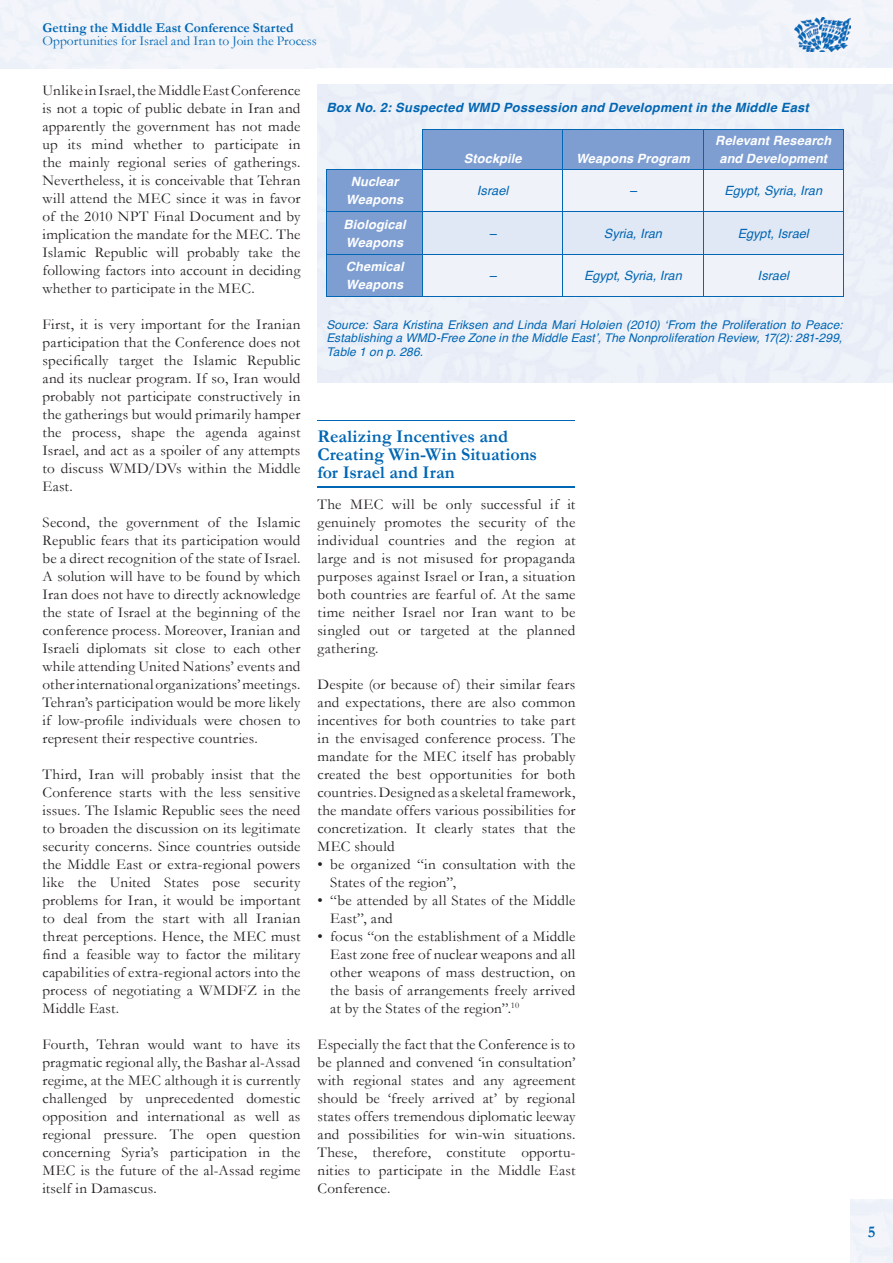
<style>
.page{position:relative;width:893px;height:1263px;background:#fff}
.page>*{position:absolute;margin:0;border:0;box-sizing:border-box;transform-origin:0 0}
.t1{font:700 18px/18px "Garamond";color:#0166b3}
.t2{font:700 16.5px "Garamond";color:#0166b3}
.t3{font:15px/18px "Garamond";letter-spacing:.015em;color:#231f20;text-align:justify}
.t4{font:13.5px "Garamond";color:#0166b3}
.t5{font:700 13.5px "Garamond";letter-spacing:.005em;color:#0166b3}
.t6{font:italic 700 12.75px/18px "Helvetica";letter-spacing:.01em;color:#fff;text-align:center}
.t7{font:italic 12.75px "Helvetica";color:#0166b3}
.t8{font:italic 700 12.75px "Helvetica";letter-spacing:.02em;color:#0166b3}
.t9{font:italic 12px/13.5px "Helvetica";letter-spacing:.01em;color:#0166b3;text-align:justify}
</style>
<div class="page">
<div style="left:315px;top:0;width:578px;height:68px;background:#f0f4f9"></div>
<img style="left:794px;top:17px;width:56px;height:34px">
<div style="left:474px;top:85px;width:419px;height:298px;background:#ebeff7"></div>
<div style="left:788px;top:234px;width:105px;height:149px;background:#ecf0f8"></div>
<hr style="left:317px;top:420px;width:258px;height:1px;background:#0166b3">
<hr style="left:317px;top:486px;width:258px;height:1px;background:#0166b3">
<hr style="left:317px;top:487px;width:258px;height:1px;background:#0166b3">
<svg style="left:327px;top:130px;width:516px;height:166px;background:#8aa7d6"></svg>
<div style="left:423px;top:170px;width:420px;height:126px;background:#eff2f9"></div>
<div style="left:423px;top:212px;width:420px;height:42px;background:#e1e8f5"></div>
<hr style="left:422px;top:130px;width:1px;height:39px;background:#0166b3">
<hr style="left:422px;top:129px;width:141px;height:1px;background:#0166b3">
<hr style="left:563px;top:129px;width:140px;height:1px;background:#0166b3">
<hr style="left:703px;top:129px;width:141px;height:1px;background:#0166b3">
<hr style="left:562px;top:130px;width:1px;height:39px;background:#0166b3">
<hr style="left:703px;top:130px;width:1px;height:39px;background:#0166b3">
<hr style="left:843px;top:130px;width:1px;height:39px;background:#0166b3">
<hr style="left:326px;top:170px;width:1px;height:41px;background:#0166b3">
<hr style="left:326px;top:169px;width:96px;height:1px;background:#0166b3">
<hr style="left:422px;top:170px;width:1px;height:41px;background:#0166b3">
<hr style="left:422px;top:169px;width:141px;height:1px;background:#0166b3">
<hr style="left:562px;top:170px;width:1px;height:41px;background:#0166b3">
<hr style="left:563px;top:169px;width:140px;height:1px;background:#0166b3">
<hr style="left:703px;top:170px;width:1px;height:41px;background:#0166b3">
<hr style="left:703px;top:169px;width:141px;height:1px;background:#0166b3">
<hr style="left:843px;top:170px;width:1px;height:41px;background:#0166b3">
<hr style="left:326px;top:212px;width:1px;height:42px;background:#0166b3">
<hr style="left:326px;top:211px;width:96px;height:1px;background:#0166b3">
<hr style="left:422px;top:212px;width:1px;height:42px;background:#0166b3">
<hr style="left:422px;top:211px;width:141px;height:1px;background:#0166b3">
<hr style="left:562px;top:212px;width:1px;height:42px;background:#0166b3">
<hr style="left:563px;top:211px;width:140px;height:1px;background:#0166b3">
<hr style="left:703px;top:212px;width:1px;height:42px;background:#0166b3">
<hr style="left:703px;top:211px;width:141px;height:1px;background:#0166b3">
<hr style="left:843px;top:212px;width:1px;height:42px;background:#0166b3">
<hr style="left:326px;top:255px;width:1px;height:41px;background:#0166b3">
<hr style="left:326px;top:254px;width:96px;height:1px;background:#0166b3">
<hr style="left:326px;top:296px;width:96px;height:1px;background:#0166b3">
<hr style="left:422px;top:255px;width:1px;height:41px;background:#0166b3">
<hr style="left:422px;top:254px;width:141px;height:1px;background:#0166b3">
<hr style="left:422px;top:296px;width:141px;height:1px;background:#0166b3">
<hr style="left:562px;top:255px;width:1px;height:41px;background:#0166b3">
<hr style="left:563px;top:254px;width:140px;height:1px;background:#0166b3">
<hr style="left:563px;top:296px;width:140px;height:1px;background:#0166b3">
<hr style="left:703px;top:255px;width:1px;height:41px;background:#0166b3">
<hr style="left:703px;top:254px;width:141px;height:1px;background:#0166b3">
<hr style="left:843px;top:255px;width:1px;height:41px;background:#0166b3">
<hr style="left:703px;top:296px;width:141px;height:1px;background:#0166b3">
<p class="t5" style="left:43px;top:19px;width:253px">Getting the Middle East Conference Started</p>
<p class="t4" style="left:43px;top:33px;width:276px">Opportunities for Israel and Iran to Join the Process</p>
<p class="t3" style="left:43px;top:81px;width:259px">Unlike in Israel, the Middle East Conference is not a topic of public debate in Iran and apparently the government has not made up its mind whether to participate in the mainly regional series of gatherings.<br>Nevertheless, it is conceivable that Tehran will attend the MEC since it was in favor of the 2010 NPT Final Document and by implication the mandate for the MEC. The Islamic Republic will probably take the following factors into account in deciding whether to participate in the MEC.</p>
<p class="t3" style="left:43px;top:315px;width:259px">First, it is very important for the Iranian participation that the Conference does not specifically target the Islamic Republic and its nuclear program. If so, Iran would probably not participate constructively in the gatherings but would primarily hamper the process, shape the agenda against Israel, and act as a spoiler of any attempts to discuss WMD/DVs within the Middle East.</p>
<p class="t3" style="left:43px;top:513px;width:259px">Second, the government of the Islamic Republic fears that its participation would be a direct recognition of the state of Israel.<br>A solution will have to be found by which Iran does not have to directly acknowledge the state of Israel at the beginning of the conference process. Moreover, Iranian and Israeli diplomats sit close to each other while attending United Nations’ events and other international organizations’ meetings.<br>Tehran’s participation would be more likely if low-profile individuals were chosen to represent their respective countries.</p>
<p class="t3" style="left:43px;top:765px;width:259px">Third, Iran will probably insist that the Conference starts with the less sensitive issues. The Islamic Republic sees the need to broaden the discussion on its legitimate security concerns. Since countries outside the Middle East or extra-regional powers like the United States pose security problems for Iran, it would be important to deal from the start with all Iranian threat perceptions. Hence, the MEC must find a feasible way to factor the military capabilities of extra-regional actors into the process of negotiating a WMDFZ in the Middle East.</p>
<p class="t3" style="left:43px;top:1035px;width:259px">Fourth, Tehran would want to have its pragmatic regional ally, the Bashar al-Assad regime, at the MEC although it is currently challenged by unprecedented domestic opposition and international as well as regional pressure. The open question concerning Syria’s participation in the MEC is the future of the al-Assad regime itself in Damascus.</p>
<p class="t8" style="left:326px;top:97px;width:484px">Box No. 2: Suspected WMD Possession and Development in the Middle East</p>
<p class="t6" style="left:464px;top:150px;width:59px">Stockpile</p>
<p class="t6" style="left:576px;top:150px;width:115px">Weapons Program</p>
<p class="t6" style="left:715px;top:132px;width:118px">Relevant Research and Development</p>
<p class="t6" style="left:346px;top:173px;width:59px">Nuclear<br>Weapons</p>
<p class="t7" style="left:477px;top:181px;width:33px">Israel</p>
<p class="t7" style="left:629px;top:181px;width:9px">–</p>
<p class="t7" style="left:724px;top:181px;width:99px">Egypt, Syria, Iran</p>
<p class="t6" style="left:344px;top:215px;width:64px;text-align:left">Biological<br>Weapons</p>
<p class="t7" style="left:489px;top:223px;width:9px">–</p>
<p class="t7" style="left:604px;top:223px;width:60px">Syria, Iran</p>
<p class="t7" style="left:738px;top:223px;width:72px">Egypt, Israel</p>
<p class="t6" style="left:346px;top:258px;width:59px;text-align:left">Chemical<br>Weapons</p>
<p class="t7" style="left:489px;top:266px;width:9px">–</p>
<p class="t7" style="left:584px;top:266px;width:99px">Egypt, Syria, Iran</p>
<p class="t7" style="left:758px;top:266px;width:33px">Israel</p>
<p class="t9" style="left:326px;top:318px;width:517px">Source: Sara Kristina Eriksen and Linda Mari Holøien (2010) ‘From the Proliferation to Peace:<br>Establishing a WMD-Free Zone in the Middle East’, The Nonproliferation Review, 17(2): 281-299, Table 1 on p. 286.</p>
<p class="t1" style="left:317px;top:427px;width:221px">Realizing Incentives and<br>Creating Win-Win Situations for Israel and Iran</p>
<p class="t3" style="left:317px;top:495px;width:259px">The MEC will be only successful if it genuinely promotes the security of the individual countries and the region at large and is not misused for propaganda purposes against Israel or Iran, a situation both countries are fearful of. At the same time neither Israel nor Iran want to be singled out or targeted at the planned gathering.</p>
<p class="t3" style="left:317px;top:675px;width:259px">Despite (or because of) their similar fears and expectations, there are also common incentives for both countries to take part in the envisaged conference process. The mandate for the MEC itself has probably created the best opportunities for both countries. Designed as a skeletal framework, the mandate offers various possibilities for concretization. It clearly states that the MEC should</p>
<p class="t3" style="left:330px;top:855px;width:247px;text-indent:-13px">• be organized “in consultation with the<br>States of the region”,</p>
<p class="t3" style="left:330px;top:891px;width:247px;text-indent:-13px">• “be attended by all States of the Middle<br>East”, and</p>
<p class="t3" style="left:330px;top:927px;width:247px;text-indent:-13px">• focus “on the establishment of a Middle East zone free of nuclear weapons and all other weapons of mass destruction, on the basis of arrangements freely arrived at by the States of the region”.<sup>10</sup></p>
<p class="t3" style="left:317px;top:1035px;width:259px">Especially the fact that the Conference is to be planned and convened ‘in consultation’ with regional states and any agreement should be ‘freely arrived at’ by regional states offers tremendous diplomatic leeway and possibilities for win-win situations.<br>These, therefore, constitute opportu&shy;nities to participate in the Middle East Conference.</p>
<p class="t2" style="left:868px;top:1221px;width:9px">5</p>
</div>
